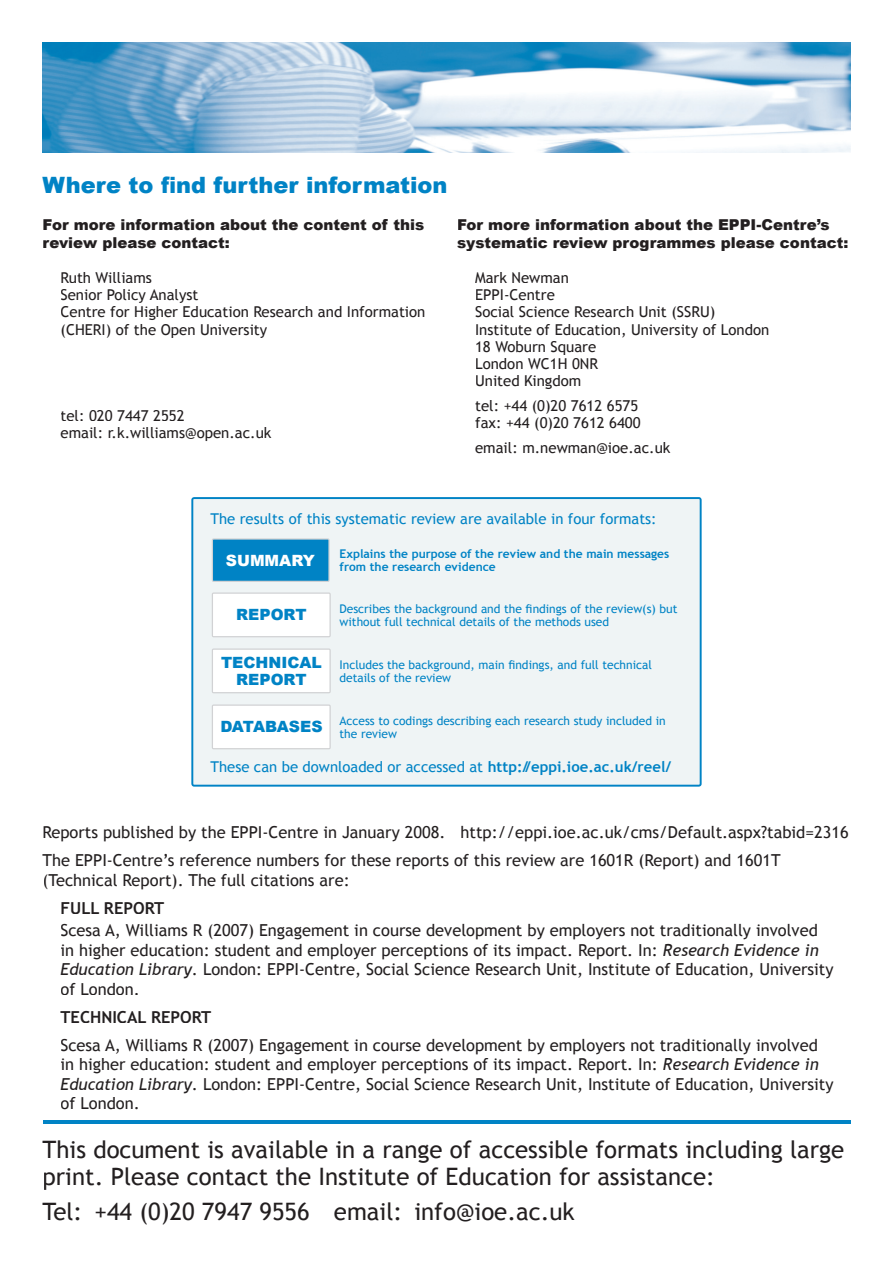
<style>
.page{position:relative;width:893px;height:1263px;background:#fff}
.page>*{position:absolute;margin:0;border:0;box-sizing:border-box;transform-origin:0 0}
.t1{font:24px/27px "Trebuchet MS";color:#231f20}
.t2{font:900 22.5px "Arial";color:#0083c5}
.t3{font:16.5px/19.5px "Trebuchet MS";color:#231f20}
.t4{font:700 16.5px "Trebuchet MS";color:#231f20}
.t5{font:900 15.45px/16.2px "Arial";color:#0083c5;text-align:center}
.t6{font:900 15.45px "Arial";color:#fff}
.t7{font:15px/17.2px "Trebuchet MS";color:#231f20}
.t8{font:900 15px/17.2px "Arial";color:#231f20}
.t9{font:14.85px "Trebuchet MS";color:#0083c5}
.t10{font:12px/13.5px "Trebuchet MS";color:#0083c5}
.t11{font:700 12px/13.5px "Trebuchet MS";color:#0083c5}
.s1{font-weight:700}
.s2{font-style:italic}
</style>
<div class="page">
<hr style="left:43px;top:1120px;width:807px;height:3px;background:#0083c5">
<div style="left:191px;top:497px;width:511px;height:290px;background:#eff4f5"></div>
<svg style="left:212px;top:538px;width:118px;height:44px;background:#128ac6"></svg>
<svg style="left:212px;top:648px;width:119px;height:45px"></svg>
<svg style="left:212px;top:704px;width:119px;height:45px"></svg>
<svg style="left:212px;top:592px;width:119px;height:45px"></svg>
<img style="left:43px;top:43px;width:807px;height:110px">
<h2 class="t2" style="left:43px;top:169px;width:407px">Where to find further information</h2>
<p class="t8" style="left:43px;top:216px;width:383px">For more information about the content of this review please contact:</p>
<p class="t7" style="left:61px;top:269px;width:366px">Ruth Williams<br>Senior Policy Analyst<br>Centre for Higher Education Research and Information (CHERI) of the Open University</p>
<p class="t7" style="left:61px;top:407px;width:213px">tel: 020 7447 2552<br>email: r.k.williams@open.ac.uk</p>
<p class="t8" style="left:457px;top:216px;width:393px">For more information about the EPPI-Centre’s systematic review programmes please contact:</p>
<p class="t7" style="left:475px;top:269px;width:296px">Mark Newman<br>EPPI-Centre<br>Social Science Research Unit (SSRU)<br>Institute of Education, University of London<br>18 Woburn Square<br>London WC1H 0NR<br>United Kingdom</p>
<p class="t7" style="left:475px;top:397px;width:167px">tel: +44 (0)20 7612 6575 fax: +44 (0)20 7612 6400</p>
<p class="t7" style="left:475px;top:439px;width:197px">email: m.newman@ioe.ac.uk</p>
<p class="t9" style="left:210px;top:510px;width:448px">The results of this systematic review are available in four formats:</p>
<p class="t6" style="left:226px;top:549px;width:90px">SUMMARY</p>
<p class="t11" style="left:340px;top:547px;width:331px">Explains the purpose of the review and the main messages from the research evidence</p>
<p class="t10" style="left:340px;top:602px;width:339px">Describes the background and the findings of the review(s) but without full technical details of the methods used</p>
<p class="t5" style="left:221px;top:654px;width:102px">TECHNICAL<br>REPORT</p>
<p class="t10" style="left:340px;top:658px;width:314px">Includes the background, main findings, and full technical details of the review</p>
<p class="t5" style="left:220px;top:718px;width:104px">DATABASES</p>
<p class="t10" style="left:340px;top:714px;width:328px">Access to codings describing each research study included in the review</p>
<p class="t5" style="left:236px;top:606px;width:72px">REPORT</p>
<p class="t9" style="left:210px;top:758px;width:462px">These can be downloaded or accessed at <span class="s1">http://eppi.ioe.ac.uk/reel/</span></p>
<p class="t3" style="left:43px;top:818px;width:808px;line-height:28px">Reports published by the EPPI-Centre in January 2008. http://eppi.ioe.ac.uk/cms/Default.aspx?tabid=2316<br>The EPPI-Centre’s reference numbers for these reports of this review are 1601R (Report) and 1601T</p>
<p class="t3" style="left:43px;top:870px;width:309px">(Technical Report). The full citations are:</p>
<p class="t4" style="left:61px;top:897px;width:105px">FULL REPORT</p>
<p class="t3" style="left:61px;top:921px;width:774px">Scesa A, Williams R (2007) Engagement in course development by employers not traditionally involved in higher education: student and employer perceptions of its impact. Report. In: <span class="s2">Research Evidence in Education Library</span>. London: EPPI-Centre, Social Science Research Unit, Institute of Education, University of London.</p>
<p class="t4" style="left:61px;top:1006px;width:152px">TECHNICAL REPORT</p>
<p class="t3" style="left:61px;top:1035px;width:774px">Scesa A, Williams R (2007) Engagement in course development by employers not traditionally involved in higher education: student and employer perceptions of its impact. Report. In: <span class="s2">Research Evidence in Education Library</span>. London: EPPI-Centre, Social Science Research Unit, Institute of Education, University of London.</p>
<h1 class="t1" style="left:43px;top:1136px;width:803px">This document is available in a range of accessible formats including large print. Please contact the Institute of Education for assistance:</h1>
<h1 class="t1" style="left:43px;top:1199px;width:534px">Tel: +44 (0)20 7947 9556 email: info@ioe.ac.uk</h1>
</div>
